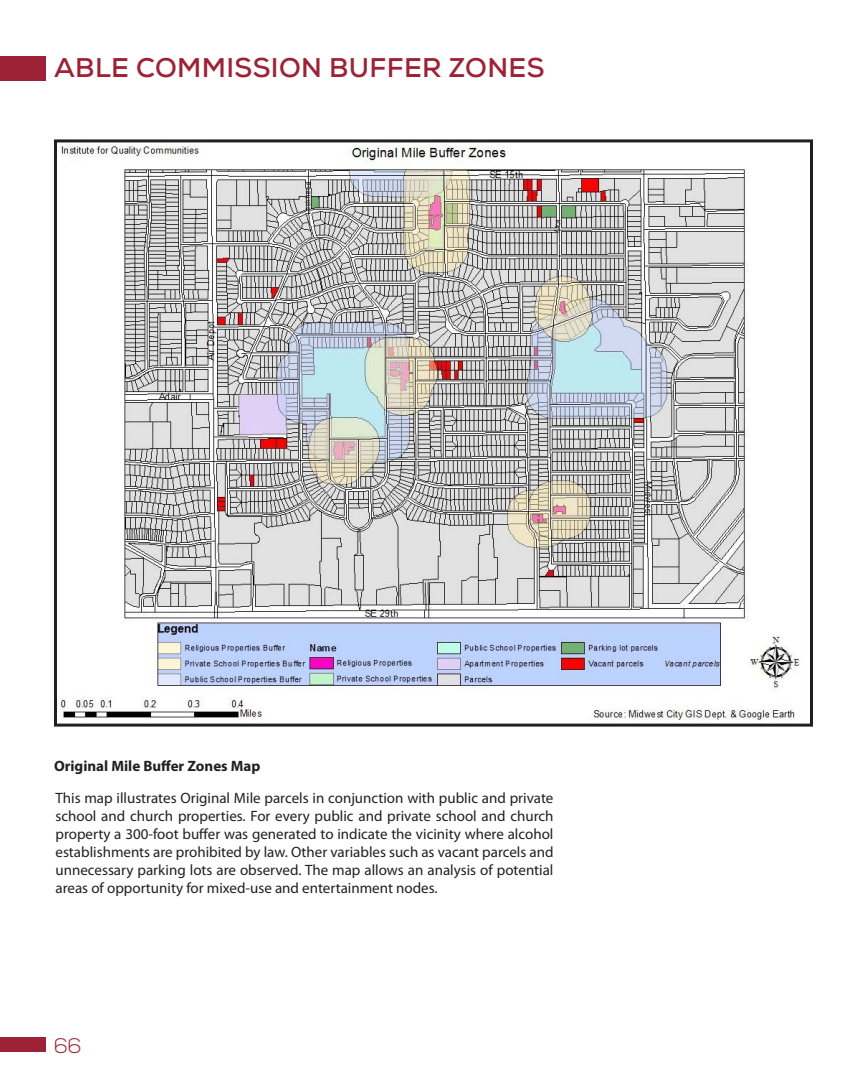
<style>
.page{position:relative;width:864px;height:1080px;background:#fff}
.page>*{position:absolute;margin:0;border:0;box-sizing:border-box;transform-origin:0 0}
.Topic_Header{font:700 27px "Nexa";letter-spacing:.015em;color:#9d2235}
.t1{font:300 21px "Nexa";color:#9d2235}
.Body_Text{font:15px/18px "Myriad Pro";color:#231f20;text-align:justify}
.Body_Text-2{font:700 15px "Myriad Pro";color:#231f20}
</style>
<div class="page">
<div style="left:0;top:56px;width:45px;height:24px;background:#9d2235"></div>
<div style="left:0;top:1037px;width:45px;height:14px;background:#9d2235"></div>
<img style="left:60px;top:143px;width:740px;height:580px">
<div style="left:54px;top:139px;width:759px;height:588px;border:3px solid #231f20"></div>
<p class="Topic_Header" style="left:54px;top:51px;width:492px">ABLE COMMISSION BUFFER ZONES</p>
<p class="Body_Text-2" style="left:54px;top:758px;width:208px">Original Mile Buffer Zones Map</p>
<p class="Body_Text" style="left:56px;top:789px;width:500px">This map illustrates Original Mile parcels in conjunction with public and private school and church properties. For every public and private school and church property a 300-foot buffer was generated to indicate the vicinity where alcohol establishments are prohibited by law. Other variables such as vacant parcels and unnecessary parking lots are observed. The map allows an analysis of potential areas of opportunity for mixed-use and entertainment nodes.</p>
<h2 class="t1" style="left:54px;top:1034px;width:29px">66</h2>
</div>
